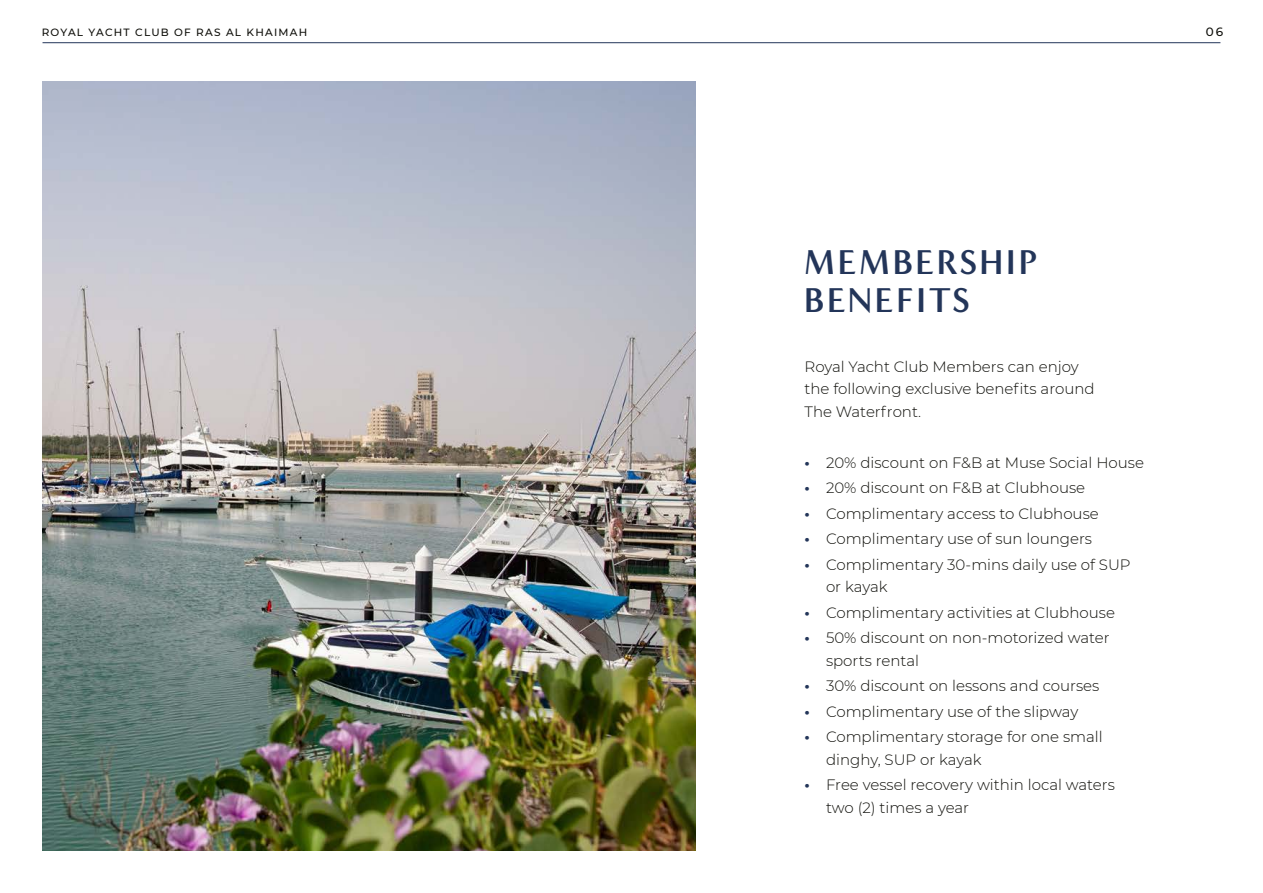
<style>
.page{position:relative;width:1263px;height:893px;background:#fff}
.page>*{position:absolute;margin:0;border:0;box-sizing:border-box;transform-origin:0 0}
.t1{font:700 35.25px/38.1px "Minerva Modern";letter-spacing:.06em;color:#233559}
.t2{font:300 15px/22.5px "Montserrat";color:#0e0e09}
.t3{font:500 12px "Montserrat";color:#0e0e09}
.t4{font:500 10.5px "Montserrat";letter-spacing:.12em;color:#0e0e09}
.s1{font-weight:700;color:#233559}
</style>
<div class="page">
<img style="left:43px;top:81px;width:652px;height:769px">
<hr style="left:43px;top:42px;width:1177px;height:1px;background:#233559">
<p class="t4" style="left:42px;top:25px;width:267px">ROYAL YACHT CLUB OF RAS AL KHAIMAH</p>
<p class="t3" style="left:1206px;top:23px;width:19px">06</p>
<h1 class="t1" style="left:804px;top:243px;width:235px">MEMBERSHIP<br>BENEFITS</h1>
<p class="t2" style="left:804px;top:355px;width:292px">Royal Yacht Club Members can enjoy the following exclusive benefits around<br>The Waterfront.</p>
<p class="t2" style="left:804px;top:451px;width:341px"><span class="s1">•</span> 20% discount on F&amp;B at Muse Social House</p>
<p class="t2" style="left:804px;top:476px;width:282px"><span class="s1">•</span> 20% discount on F&amp;B at Clubhouse</p>
<p class="t2" style="left:804px;top:502px;width:296px"><span class="s1">•</span> Complimentary access to Clubhouse</p>
<p class="t2" style="left:804px;top:527px;width:289px"><span class="s1">•</span> Complimentary use of sun loungers</p>
<p class="t2" style="left:826px;top:553px;width:306px;text-indent:-21px"><span class="s1">•</span> Complimentary 30-mins daily use of SUP or kayak</p>
<p class="t2" style="left:804px;top:601px;width:312px"><span class="s1">•</span> Complimentary activities at Clubhouse</p>
<p class="t2" style="left:826px;top:626px;width:285px;text-indent:-21px"><span class="s1">•</span> 50% discount on non-motorized water sports rental</p>
<p class="t2" style="left:804px;top:674px;width:296px"><span class="s1">•</span> 30% discount on lessons and courses</p>
<p class="t2" style="left:804px;top:700px;width:275px"><span class="s1">•</span> Complimentary use of the slipway</p>
<p class="t2" style="left:826px;top:725px;width:278px;text-indent:-21px"><span class="s1">•</span> Complimentary storage for one small dinghy, SUP or kayak</p>
<p class="t2" style="left:826px;top:773px;width:290px;text-indent:-21px"><span class="s1">•</span> Free vessel recovery within local waters two (2) times a year</p>
</div>
